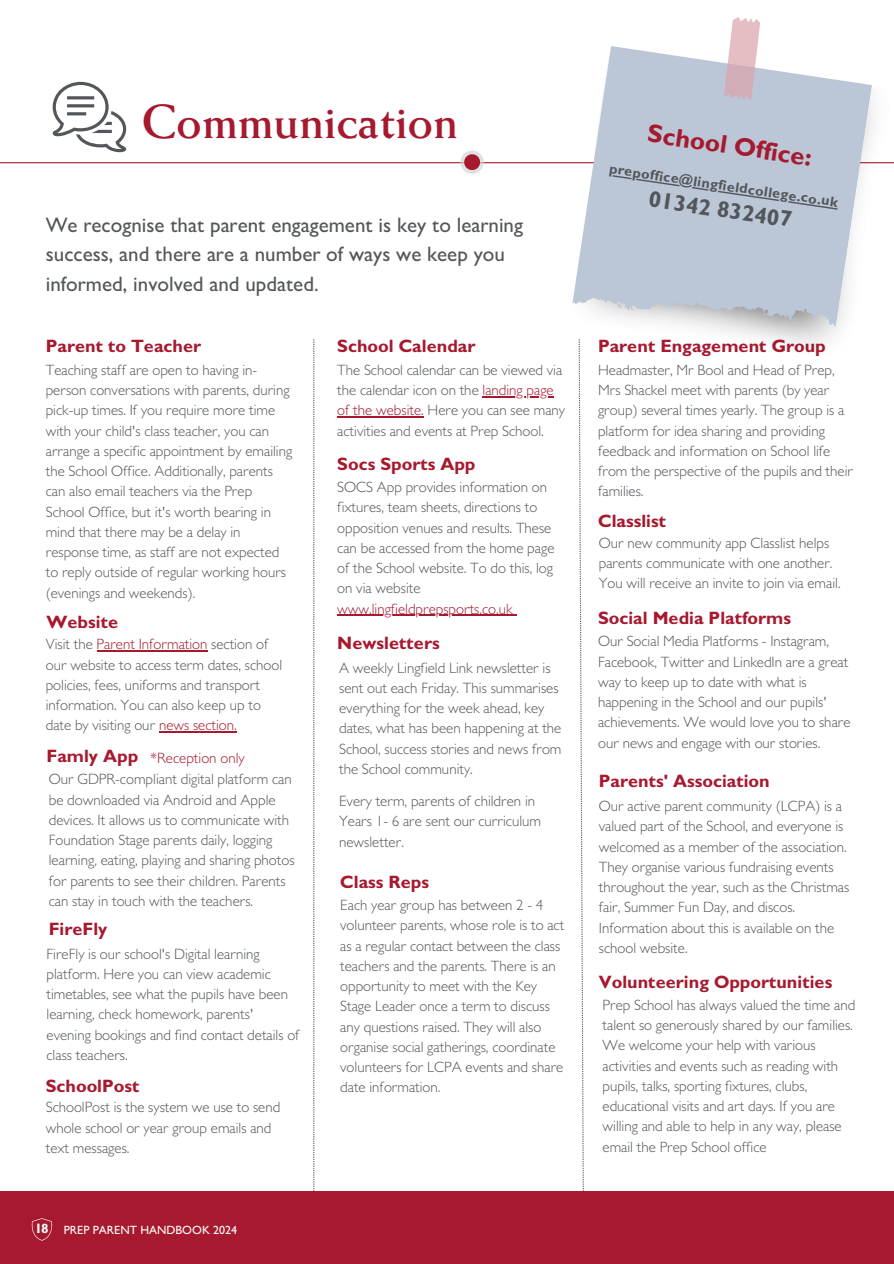
<style>
.page{position:relative;width:894px;height:1264px;background:#fff}
.page>*{position:absolute;margin:0;border:0;box-sizing:border-box;transform-origin:0 0}
.t1{font:700 48px "Weiss Std";color:#a6192e}
.t2{font:700 25.65px "Gill Sans";color:#a6192e}
.t3{font:700 22.8px "Gill Sans";color:#53565a}
.t4{font:500 21px/29.2px "Gill Sans";color:#53565a}
.t5{font:700 18px "Gill Sans";color:#a6192e}
.t6{font:300 15px/20.2px "Gill Sans";color:#53565a}
.t7{font:300 15px "Gill Sans";color:#a6192e}
.t8{font:700 14.25px "Gill Sans";color:#53565a}
.t9{font:700 13.5px "Gill Sans";color:#fff}
.t10{font:500 12px "Gill Sans";color:#fff}
.s1{color:#a6192e}
</style>
<div class="page">
<svg style="left:313px;top:339px;width:1px;height:852px"></svg>
<hr style="left:0;top:162px;width:893px;height:1px;background:#a6192e">
<svg style="left:578px;top:364px;width:6px;height:827px"></svg>
<div style="left:0;top:1191px;width:893px;height:72px;background:#a6192e"></div>
<hr style="left:97px;top:650px;width:110px;height:1px;background:#a6192e">
<hr style="left:159px;top:731px;width:78px;height:1px;background:#a6192e">
<hr style="left:482px;top:396px;width:71px;height:1px;background:#a6192e">
<hr style="left:337px;top:416px;width:86px;height:1px;background:#a6192e">
<hr style="left:337px;top:614px;width:175px;height:2px;background:#a6192e">
<svg style="left:52px;top:82px;width:74px;height:70px"></svg>
<svg style="left:31px;top:1218px;width:22px;height:22px"></svg>
<svg style="left:460px;top:150px;width:23px;height:24px"></svg>
<svg style="left:572px;top:46px;width:299px;height:297px;fill:#bbc7d6"></svg>
<svg style="left:721px;top:17px;width:42px;height:84px"></svg>
<div style="left:608px;top:174px;width:229px;height:36px;background:#bbc7d6"></div>
<h1 class="t1" style="left:142px;top:103px;width:318px">Communication</h1>
<h3 class="t4" style="left:46px;top:213px;width:478px">We recognise that parent engagement is key to learning success, and there are a number of ways we keep you informed, involved and updated.</h3>
<p class="t5" style="left:46px;top:339px;width:157px">Parent to Teacher</p>
<p class="t6" style="left:46px;top:362px;width:248px">Teaching staff are open to having in&shy;person conversations with parents, during pick-up times. If you require more time with your child's class teacher, you can arrange a specific appointment by emailing the School Office. Additionally, parents can also email teachers via the Prep School Office, but it's worth bearing in mind that there may be a delay in response time, as staff are not expected to reply outside of regular working hours (evenings and weekends).</p>
<p class="t5" style="left:46px;top:616px;width:73px">Website</p>
<p class="t6" style="left:46px;top:636px;width:238px">Visit the <span class="s1">Parent Information</span> section of our website to access term dates, school policies, fees, uniforms and transport information. You can also keep up to date by visiting our <span class="s1">news section.</span></p>
<p class="t5" style="left:46px;top:749px;width:93px">Famly App</p>
<p class="t6" style="left:49px;top:771px;width:247px">Our GDPR-compliant digital platform can be downloaded via Android and Apple devices. It allows us to communicate with Foundation Stage parents daily, logging learning, eating, playing and sharing photos for parents to see their children. Parents can stay in touch with the teachers.</p>
<p class="t5" style="left:49px;top:923px;width:60px">FireFly</p>
<p class="t6" style="left:46px;top:945px;width:254px">FireFly is our school's Digital learning platform. Here you can view academic timetables, see what the pupils have been learning, check homework, parents' evening bookings and find contact details of class teachers.</p>
<p class="t5" style="left:46px;top:1079px;width:95px">SchoolPost</p>
<p class="t6" style="left:46px;top:1099px;width:236px">SchoolPost is the system we use to send whole school or year group emails and text messages.</p>
<p class="t7" style="left:150px;top:752px;width:96px">*Reception only</p>
<p class="t9" style="left:35px;top:1223px;width:15px">18</p>
<p class="t10" style="left:64px;top:1225px;width:175px">PREP PARENT HANDBOOK 2024</p>
<p class="t5" style="left:337px;top:339px;width:140px">School Calendar</p>
<p class="t6" style="left:337px;top:362px;width:229px">The School calendar can be viewed via the calendar icon on the <span class="s1">landing page of the website.</span> Here you can see many activities and events at Prep School.</p>
<p class="t5" style="left:337px;top:457px;width:140px">Socs Sports App</p>
<p class="t6" style="left:337px;top:479px;width:219px">SOCS App provides information on fixtures, team sheets, directions to opposition venues and results. These can be accessed from the home page of the School website. To do this, log on via website</p>
<p class="t7" style="left:337px;top:603px;width:177px">www.lingfieldprepsports.co.uk</p>
<p class="t5" style="left:337px;top:637px;width:104px">Newsletters</p>
<p class="t6" style="left:339px;top:659px;width:224px">A weekly Lingfield Link newsletter is sent out each Friday. This summarises everything for the week ahead, key dates, what has been happening at the School, success stories and news from the School community.</p>
<p class="t6" style="left:339px;top:793px;width:203px">Every term, parents of children in<br>Years 1- 6 are sent our curriculum newsletter.</p>
<p class="t5" style="left:340px;top:875px;width:90px">Class Reps</p>
<p class="t6" style="left:340px;top:897px;width:225px">Each year group has between 2 - 4 volunteer parents, whose role is to act as a regular contact between the class teachers and the parents. There is an opportunity to meet with the Key Stage Leader once a term to discuss any questions raised. They will also organise social gatherings, coordinate volunteers for LCPA events and share date information.</p>
<h2 class="t2" style="left:648px;top:125px;width:167px;rotate:8deg">School Office:</h2>
<p class="t8" style="left:609px;top:164px;width:232px;rotate:8deg">prepoffice@lingfieldcollege.co.uk</p>
<h3 class="t3" style="left:649px;top:191px;width:146px;rotate:8deg">01342 832407</h3>
<p class="t5" style="left:598px;top:339px;width:229px">Parent Engagement Group</p>
<p class="t6" style="left:598px;top:362px;width:256px">Headmaster, Mr Bool and Head of Prep, Mrs Shackel meet with parents (by year group) several times yearly. The group is a platform for idea sharing and providing feedback and information on School life from the perspective of the pupils and their families.</p>
<p class="t5" style="left:598px;top:514px;width:70px">Classlist</p>
<p class="t6" style="left:598px;top:535px;width:243px">Our new community app Classlist helps parents communicate with one another.<br>You will receive an invite to join via email.</p>
<p class="t5" style="left:598px;top:611px;width:194px">Social Media Platforms</p>
<p class="t6" style="left:598px;top:633px;width:254px">Our Social Media Platforms - Instagram, Facebook, Twitter and LinkedIn are a great way to keep up to date with what is happening in the School and our pupils' achievements. We would love you to share our news and engage with our stories.</p>
<p class="t5" style="left:598px;top:775px;width:172px">Parents' Association</p>
<p class="t6" style="left:598px;top:798px;width:252px">Our active parent community (LCPA) is a valued part of the School, and everyone is welcomed as a member of the association.<br>They organise various fundraising events throughout the year, such as the Christmas fair, Summer Fun Day, and discos.<br>Information about this is available on the school website.</p>
<p class="t5" style="left:598px;top:975px;width:235px">Volunteering Opportunities</p>
<p class="t6" style="left:602px;top:997px;width:254px">Prep School has always valued the time and talent so generously shared by our families.<br>We welcome your help with various activities and events such as reading with pupils, talks, sporting fixtures, clubs, educational visits and art days. If you are willing and able to help in any way, please email the Prep School office</p>
</div>
